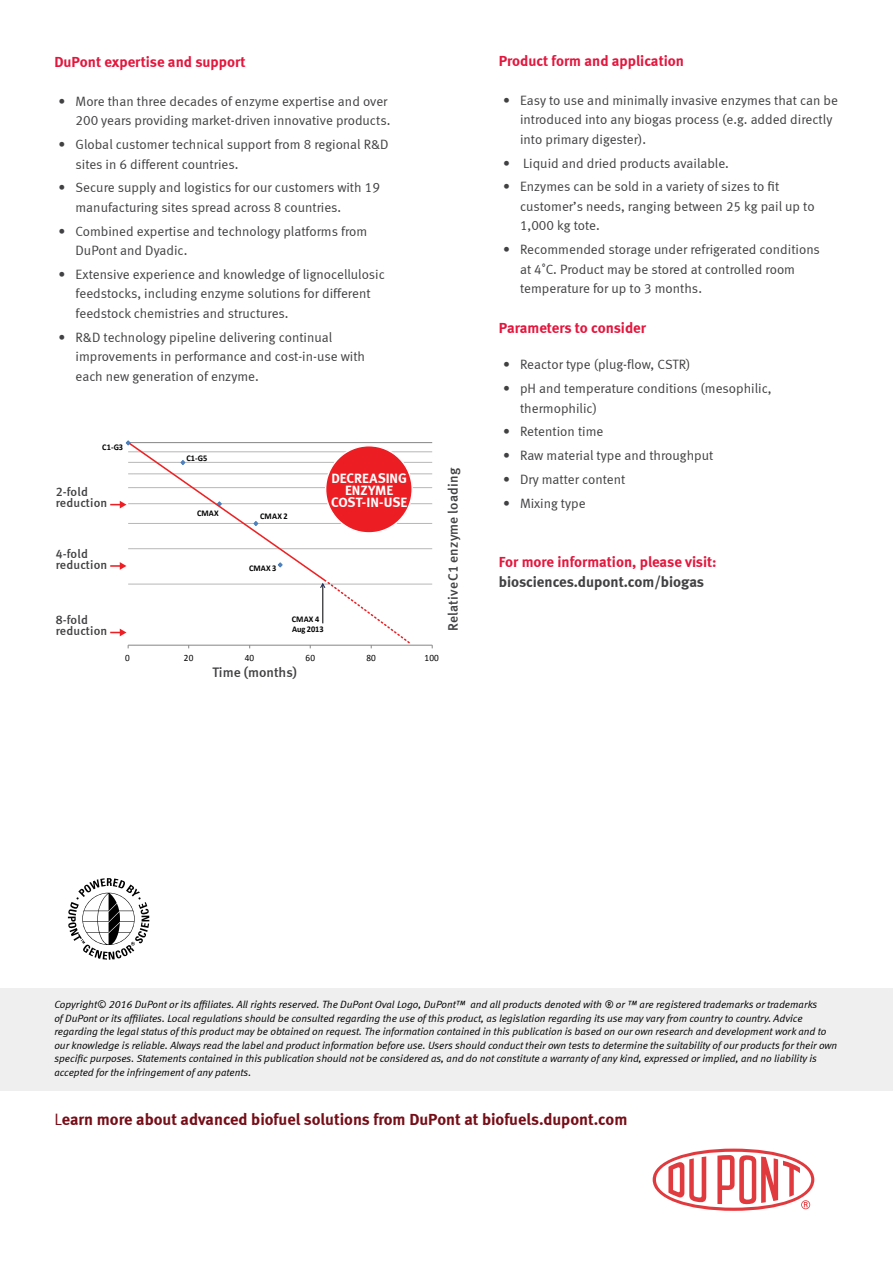
<style>
.page{position:relative;width:893px;height:1263px;background:#fff}
.page>*{position:absolute;margin:0;border:0;box-sizing:border-box;transform-origin:0 0}
.t1{font:16.5px "Meta Bold LF";color:#760d17}
.t2{font:700 15px "Meta";color:#e3173e}
.t3{font:15px "Meta Bold LF";color:#414042}
.t4{font:13.8px "Meta Medium LF";letter-spacing:.005em;color:#414042}
.t5{font:13.8px/12.3px "Meta Bold LF";color:#fff;text-align:center}
.t6{font:13.5px/19.5px "Meta Normal LF";color:#414042}
.t7{font:12.45px/11.1px "Meta Medium LF";letter-spacing:.015em;color:#414042}
.t8{font:italic 10.5px/13.5px "Meta Normal LF";color:#000}
.t9{font:9.6px "Calibri";letter-spacing:.015em;color:#010101;scale:.96 1}
.t10{font:700 8.7px "Calibri";color:#010101;scale:.96 1}
.s1{font-family:"Meta Normal"}
</style>
<div class="page">
<div style="left:0;top:988px;width:893px;height:102px;background:#efeff0"></div>
<svg style="left:653px;top:1148px;width:161px;height:63px"></svg>
<hr style="left:128px;top:451px;width:304px;height:1px;background:#b7b7b8">
<hr style="left:128px;top:462px;width:304px;height:1px;background:#b7b7b8">
<hr style="left:128px;top:474px;width:304px;height:1px;background:#b7b7b8">
<hr style="left:128px;top:487px;width:304px;height:1px;background:#b7b7b8">
<hr style="left:128px;top:503px;width:304px;height:1px;background:#b7b7b8">
<hr style="left:128px;top:523px;width:304px;height:1px;background:#b7b7b8">
<hr style="left:128px;top:548px;width:304px;height:1px;background:#b7b7b8">
<hr style="left:128px;top:584px;width:304px;height:1px;background:#b7b7b8">
<hr style="left:128px;top:442px;width:304px;height:1px;background:#868686">
<hr style="left:128px;top:645px;width:304px;height:1px;background:#868686">
<svg style="left:110px;top:440px;width:303px;height:208px"></svg>
<div style="left:326px;top:446px;width:86px;height:87px;background:#ed1d24;border-radius:50%"></div>
<svg style="left:68px;top:878px;width:81px;height:82px"></svg>
<p class="t2" style="left:54px;top:53px;width:193px">DuPont expertise and support</p>
<p class="t6" style="left:59px;top:91px;width:333px;text-align:right">• More than three decades of enzyme expertise and over<br>200 years providing market-driven innovative products.</p>
<p class="t6" style="left:76px;top:134px;width:314px;text-indent:-17px">• Global customer technical support from 8 regional R&amp;D sites in 6 different countries.</p>
<p class="t6" style="left:76px;top:178px;width:306px;text-indent:-17px">• Secure supply and logistics for our customers with 19 manufacturing sites spread across 8 countries.</p>
<p class="t6" style="left:76px;top:221px;width:293px;text-indent:-17px">• Combined expertise and technology platforms from<br>DuPont and Dyadic.</p>
<p class="t6" style="left:76px;top:264px;width:311px;text-indent:-17px">• Extensive experience and knowledge of lignocellulosic feedstocks, including enzyme solutions for different feedstock chemistries and structures.</p>
<p class="t6" style="left:76px;top:327px;width:291px;text-indent:-17px">• R&amp;D technology pipeline delivering continual improvements in performance and cost-in-use with each new generation of enzyme.</p>
<p class="t10" style="left:102px;top:441px;width:23px">C1-G3</p>
<p class="t7" style="left:56px;top:486px;width:53px">2-fold reduction</p>
<p class="t7" style="left:56px;top:548px;width:53px">4-fold reduction</p>
<p class="t10" style="left:187px;top:452px;width:23px">C1-G5</p>
<p class="t10" style="left:197px;top:507px;width:24px">CMAX</p>
<p class="t10" style="left:260px;top:510px;width:30px">CMAX 2</p>
<p class="t10" style="left:249px;top:562px;width:30px">CMAX 3</p>
<p class="t5" style="left:331px;top:472px;width:78px">DECREASING<br>ENZYME<br>COST-IN-USE</p>
<p class="t7" style="left:56px;top:614px;width:53px">8-fold reduction</p>
<p class="t10" style="left:292px;top:623px;width:34px">Aug 2013</p>
<p class="t10" style="left:292px;top:613px;width:30px">CMAX 4</p>
<p class="t9" style="left:125px;top:651px;width:6px">0</p>
<p class="t9" style="left:184px;top:651px;width:11px">20</p>
<p class="t9" style="left:245px;top:651px;width:11px">40</p>
<p class="t9" style="left:306px;top:651px;width:11px">60</p>
<p class="t9" style="left:366px;top:651px;width:11px">80</p>
<p class="t9" style="left:425px;top:651px;width:16px">100</p>
<p class="t4" style="left:212px;top:664px;width:86px">Time (months)</p>
<p class="t4" style="left:445px;top:631px;width:165px;rotate:-90deg">RelativeC1 enzyme loading</p>
<p class="t2" style="left:499px;top:52px;width:187px">Product form and application</p>
<p class="t6" style="left:520px;top:90px;width:319px;text-indent:-17px">• Easy to use and minimally invasive enzymes that can be introduced into any biogas process (e.g. added directly into primary digester).</p>
<p class="t6" style="left:503px;top:153px;width:227px">• Liquid and dried products available.</p>
<p class="t6" style="left:520px;top:177px;width:296px;text-indent:-17px">• Enzymes can be sold in a variety of sizes to fit customer’s needs, ranging between 25 kg pail up to<br>1,000 kg tote.</p>
<p class="t6" style="left:520px;top:239px;width:301px;text-indent:-17px">• Recommended storage under refrigerated conditions at 4˚C. Product may be stored at controlled room temperature for up to 3 months.</p>
<p class="t2" style="left:499px;top:319px;width:149px">Parameters to consider</p>
<p class="t6" style="left:503px;top:355px;width:189px">• Reactor type (plug-flow, CSTR)</p>
<p class="t6" style="left:520px;top:378px;width:253px;text-indent:-17px">• pH and temperature conditions (mesophilic, thermophilic)</p>
<p class="t6" style="left:503px;top:422px;width:102px">• Retention time</p>
<p class="t6" style="left:503px;top:445px;width:212px">• Raw material type and throughput</p>
<p class="t6" style="left:503px;top:469px;width:124px">• Dry matter content</p>
<p class="t6" style="left:503px;top:493px;width:84px">• Mixing type</p>
<p class="t2" style="left:499px;top:553px;width:219px">For more information, please visit:</p>
<p class="t3" style="left:499px;top:573px;width:207px">biosciences.dupont.com/biogas</p>
<p class="t8" style="left:54px;top:998px;width:784px">Copyright© 2016 DuPont or its affiliates. All rights reserved. The DuPont Oval Logo, DuPont™ and all products denoted with ® or ™ are registered trademarks or trademarks<br>of DuPont or its affiliates. Local regulations should be consulted regarding the use of this product, as legislation regarding its use may vary from country to country. Advice regarding the legal status of this product may be obtained on request. The information contained in this publication is based on our own research and development work and to our knowledge is reliable. Always read the label and product information before use. Users should conduct their own tests to determine the suitability of our products for their own specific purposes. Statements contained in this publication should not be considered as, and do not constitute a warranty of any kind, expressed or implied, and no liability is accepted for the infringement of any patents.</p>
<p class="t1" style="left:54px;top:1110px;width:575px"><span class="s1">L</span>earn more about advanced biofuel solutions from DuPont at biofuels.dupont.com</p>
</div>
